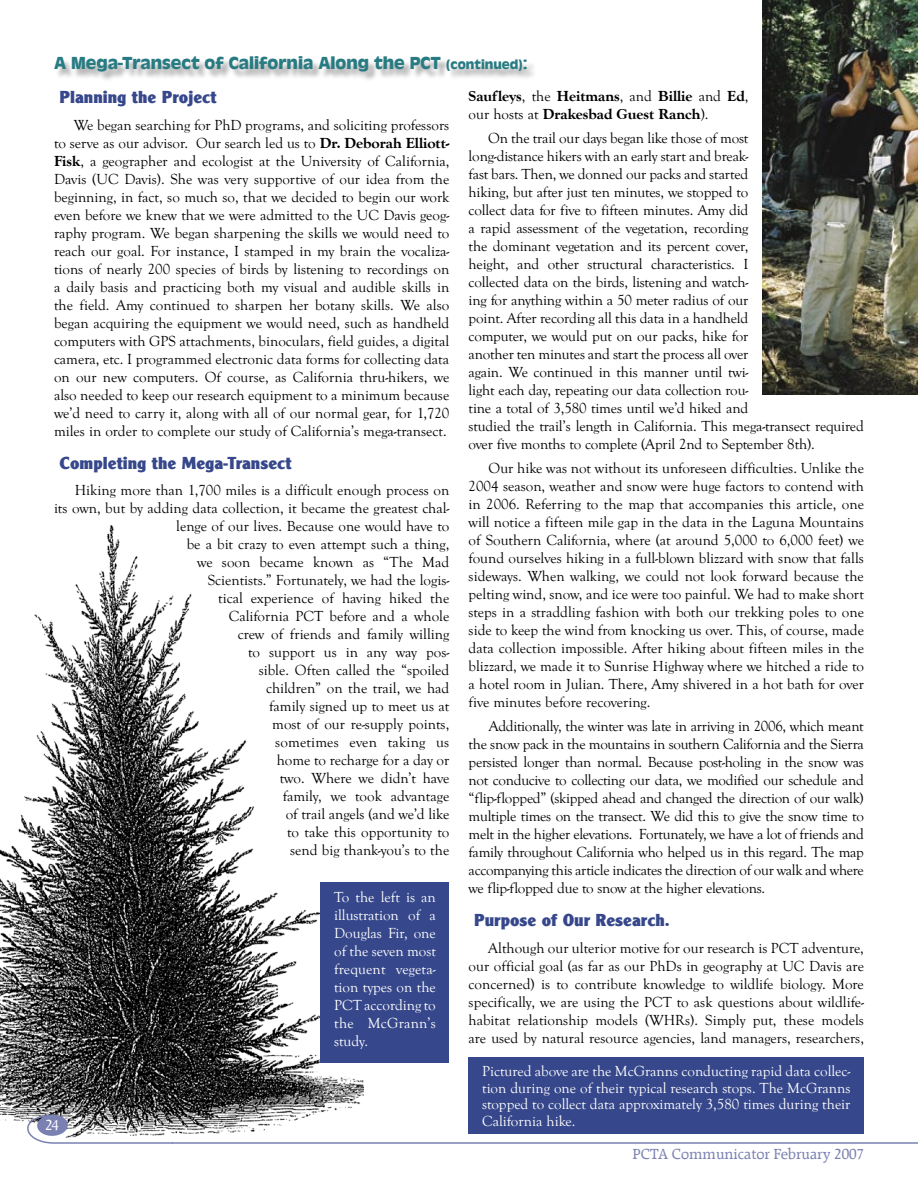
<style>
.page{position:relative;width:918px;height:1188px;background:#fff}
.page>*{position:absolute;margin:0;border:0;box-sizing:border-box;transform-origin:0 0}
.t1{font:700 18px "Clearface Got Extr";color:#36478b}
.t2{font:700 18px "Antique Oli T";color:#287b82}
.t3{font:15px/18px "Goudy Old Sty T";letter-spacing:-.01em;color:#000;text-align:justify}
.t4{font:15px/18px "Goudy Old Sty T";color:#fff;text-align:justify}
.t5{font:700 15px/18px "Goudy Old Sty T Extr";color:#000}
.t6{font:500 15px "Raleigh T";color:#7a80b2}
.t7{font:500 15px "Raleigh T";color:#fff}
.s1{font-size:13.5px}
.s2{font-family:"Goudy Old Sty T Extr";font-weight:700}
.s3{font-family:"Goudy Old Sty T";font-weight:400}
</style>
<div class="page">
<img style="left:0;top:525px;width:364px;height:609px">
<img style="left:762px;top:0;width:156px;height:394px">
<div style="left:55px;top:57px;width:482px;height:26px;background:#000;opacity:.35"></div>
<div style="left:469px;top:1058px;width:395px;height:76px;background:#36478b"></div>
<div style="left:321px;top:883px;width:128px;height:180px;background:#36478b"></div>
<hr style="left:172px;top:1142px;width:746px;height:2px;background:#7a80b2">
<svg style="left:16px;top:1114px;width:158px;height:30px"></svg>
<div style="left:37px;top:1114px;width:31px;height:22px;background:#7a80b2;border-radius:50%"></div>
<p class="t2" style="left:54px;top:53px;width:475px">A Mega-Transect of California Along the PCT <span class="s1">(continued)</span>:</p>
<p class="t1" style="left:59px;top:87px;width:159px">Planning the Project</p>
<p class="t3" style="left:54px;top:116px;width:397px;text-indent:20px">We began searching for PhD programs, and soliciting professors to serve as our advisor. Our search led us to <span class="s2">Dr. Deborah Elliott-Fisk</span>, a geographer and ecologist at the University of California, Davis (UC Davis). She was very supportive of our idea from the beginning, in fact, so much so, that we decided to begin our work even before we knew that we were admitted to the UC Davis geog&shy;raphy program. We began sharpening the skills we would need to reach our goal. For instance, I stamped in my brain the vocaliza&shy;tions of nearly 200 species of birds by listening to recordings on a daily basis and practicing both my visual and audible skills in the field. Amy continued to sharpen her botany skills. We also began acquiring the equipment we would need, such as handheld computers with GPS attachments, binoculars, field guides, a digital camera, etc. I programmed electronic data forms for collecting data on our new computers. Of course, as California thru-hikers, we also needed to keep our research equipment to a minimum because we’d need to carry it, along with all of our normal gear, for 1,720 miles in order to complete our study of California’s mega-transect.</p>
<p class="t1" style="left:59px;top:452px;width:234px">Completing the Mega-Transect</p>
<p class="t3" style="left:54px;top:482px;width:397px;text-align:right">Hiking more than 1,700 miles is a difficult enough process on<br>its own, but by adding data collection, it became the greatest chal&shy;lenge of our lives. Because one would have to<br>be a bit crazy to even attempt such a thing,<br>we soon became known as “The Mad<br>Scientists.” Fortunately, we had the logis-<br>tical experience of having hiked the<br>California PCT before and a whole<br>crew of friends and family willing<br>to support us in any way pos-<br>sible. Often called the “spoiled<br>children” on the trail, we had<br>family signed up to meet us at<br>most of our re-supply points,<br>sometimes even taking us<br>home to recharge for a day or<br>two. Where we didn’t have<br>family, we took advantage<br>of trail angels (and we’d like<br>to take this opportunity to<br>send big thank-you’s to the</p>
<p class="t5" style="left:469px;top:87px;width:281px">Saufleys<span class="s3">, the</span> Heitmans<span class="s3">, and</span> Billie <span class="s3">and</span> Ed<span class="s3">, our hosts at</span> Drakesbad Guest Ranch<span class="s3">).</span></p>
<p class="t3" style="left:469px;top:129px;width:397px;text-align:left;text-indent:19px">On the trail our days began like those of most<br>long-distance hikers with an early start and break-<br>fast bars. Then, we donned our packs and started<br>hiking, but after just ten minutes, we stopped to<br>collect data for five to fifteen minutes. Amy did<br>a rapid assessment of the vegetation, recording<br>the dominant vegetation and its percent cover,<br>height, and other structural characteristics. I<br>collected data on the birds, listening and watch-<br>ing for anything within a 50 meter radius of our<br>point. After recording all this data in a handheld<br>computer, we would put on our packs, hike for<br>another ten minutes and start the process all over<br>again. We continued in this manner until twi-<br>light each day, repeating our data collection rou-<br>tine a total of 3,580 times until we’d hiked and<br>studied the trail’s length in California. This mega-transect required over five months to complete (April 2nd to September 8th).</p>
<p class="t3" style="left:469px;top:459px;width:397px;text-indent:20px">Our hike was not without its unforeseen difficulties. Unlike the 2004 season, weather and snow were huge factors to contend with in 2006. Referring to the map that accompanies this article, one will notice a fifteen mile gap in the data in the Laguna Mountains of Southern California, where (at around 5,000 to 6,000 feet) we found ourselves hiking in a full-blown blizzard with snow that falls sideways. When walking, we could not look forward because the pelting wind, snow, and ice were too painful. We had to make short steps in a straddling fashion with both our trekking poles to one side to keep the wind from knocking us over. This, of course, made data collection impossible. After hiking about fifteen miles in the blizzard, we made it to Sunrise Highway where we hitched a ride to a hotel room in Julian. There, Amy shivered in a hot bath for over five minutes before recovering.</p>
<p class="t3" style="left:469px;top:717px;width:397px;text-indent:20px">Additionally, the winter was late in arriving in 2006, which meant the snow pack in the mountains in southern California and the Sierra persisted longer than normal. Because post-holing in the snow was not conducive to collecting our data, we modified our schedule and “flip-flopped” (skipped ahead and changed the direction of our walk) multiple times on the transect. We did this to give the snow time to melt in the higher elevations. Fortunately, we have a lot of friends and family throughout California who helped us in this regard. The map accompanying this article indicates the direction of our walk and where we flip-flopped due to snow at the higher elevations.</p>
<p class="t1" style="left:474px;top:910px;width:197px">Purpose of Our Research.</p>
<p class="t3" style="left:469px;top:939px;width:397px;text-indent:20px">Although our ulterior motive for our research is PCT adventure, our official goal (as far as our PhDs in geography at UC Davis are concerned) is to contribute knowledge to wildlife biology. More specifically, we are using the PCT to ask questions about wildlife&shy;habitat relationship models (WHRs). Simply put, these models are used by natural resource agencies, land managers, researchers,</p>
<p class="t4" style="left:334px;top:888px;width:103px">To the left is an illustration of a Douglas Fir, one of the seven most frequent vegeta&shy;tion types on the PCT according to the McGrann’s study.</p>
<p class="t7" style="left:45px;top:1116px;width:16px">24</p>
<p class="t4" style="left:482px;top:1064px;width:370px;line-height:16.5px">Pictured above are the McGranns conducting rapid data collec&shy;tion during one of their typical research stops. The McGranns stopped to collect data approximately 3,580 times during their California hike.</p>
<p class="t6" style="left:633px;top:1145px;width:233px">PCTA Communicator February 2007</p>
</div>
